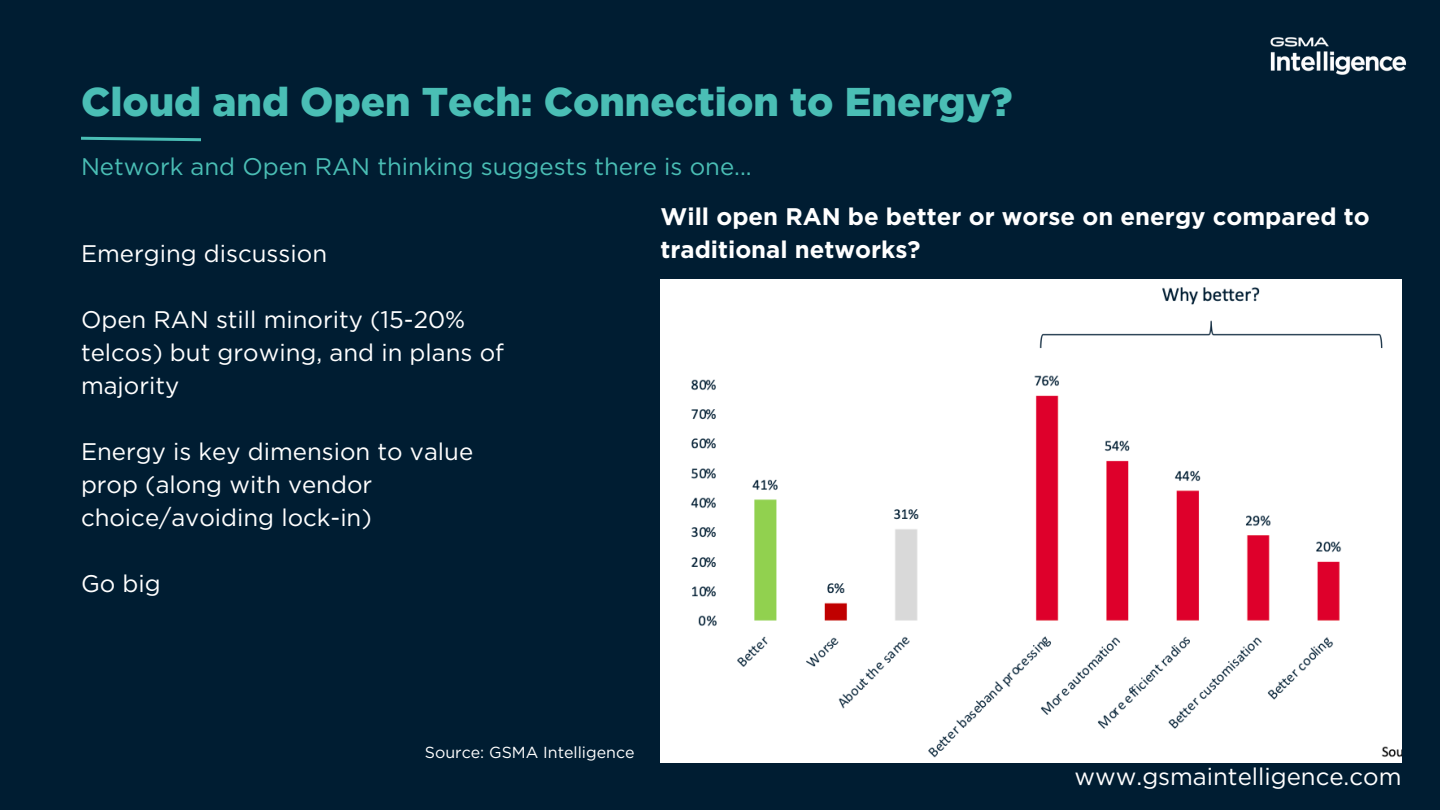
<style>
.page{position:relative;width:1440px;height:810px;background:#001d32}
.page>*{position:absolute;margin:0;border:0;box-sizing:border-box;transform-origin:0 0}
.t1{font:900 40.2px "Gotham";color:#4abeb5}
.t2{font:24px/33px "Gotham";color:#fff}
.t3{font:700 24px/33px "Gotham";color:#fff}
.t4{font:24px "Gotham";color:#4abeb5}
.t5{font:16px "Gotham";color:#fff}
</style>
<div class="page">
<img style="left:1270px;top:37px;width:137px;height:38px">
<svg style="left:81px;top:136px;width:120px;height:6px"></svg>
<img style="left:661px;top:279px;width:741px;height:483px">
<p class="t1" style="left:81px;top:77px;width:933px">Cloud and Open Tech: Connection to Energy?</p>
<p class="t4" style="left:81px;top:152px;width:672px">Network and Open RAN thinking suggests there is one...</p>
<p class="t3" style="left:661px;top:200px;width:711px">Will open RAN be better or worse on energy compared to traditional networks?</p>
<p class="t2" style="left:81px;top:236px;width:248px">Emerging discussion</p>
<p class="t2" style="left:81px;top:302px;width:425px">Open RAN still minority (15-20% telcos) but growing, and in plans of majority</p>
<p class="t2" style="left:81px;top:434px;width:394px">Energy is key dimension to value prop (along with vendor choice/avoiding lock-in)</p>
<p class="t2" style="left:81px;top:566px;width:81px">Go big</p>
<p class="t5" style="left:425px;top:743px;width:211px">Source: GSMA Intelligence</p>
<p class="t2" style="left:1074px;top:760px;width:328px">www.gsmaintelligence.com</p>
</div>
